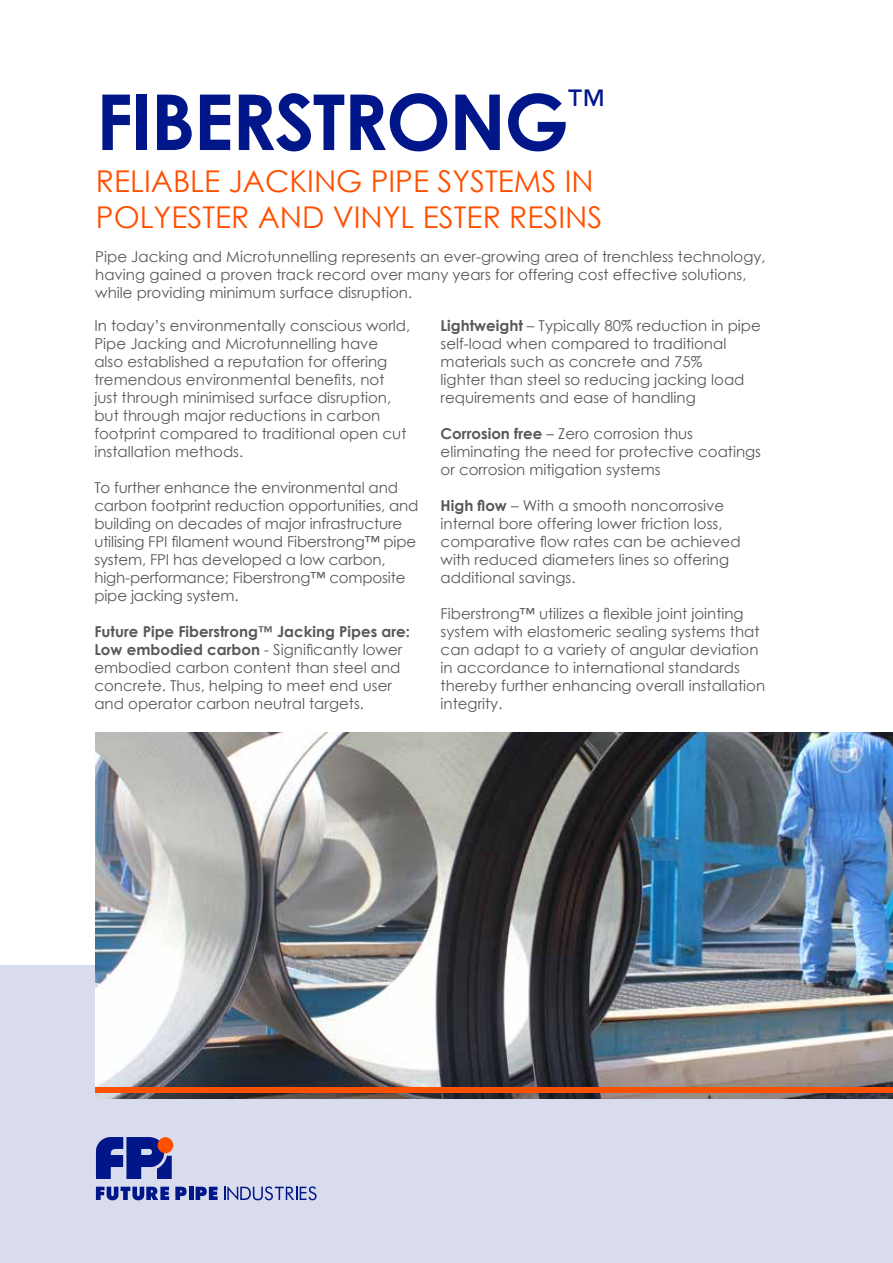
<style>
.page{position:relative;width:893px;height:1263px;background:#fff}
.page>*{position:absolute;margin:0;border:0;box-sizing:border-box;transform-origin:0 0}
.t1{font:700 77.25px "Century Gothic";letter-spacing:-.025em;color:#001689}
.t2{font:30px/36px "Century Gothic";color:#ff5000}
.t3{font:15px/18px "Century Gothic";color:#58595b}
.s1{font-weight:700}
</style>
<div class="page">
<div style="left:0;top:965px;width:893px;height:298px;background:#d9dced"></div>
<img style="left:96px;top:733px;width:797px;height:365px">
<svg style="left:224px;top:1186px;width:93px;height:14px"></svg>
<svg style="left:96px;top:1187px;width:73px;height:13px"></svg>
<svg style="left:175px;top:1187px;width:12px;height:13px"></svg>
<hr style="left:189px;top:1187px;width:4px;height:13px;background:#001689">
<svg style="left:196px;top:1187px;width:22px;height:13px"></svg>
<svg style="left:96px;top:1137px;width:76px;height:42px"></svg>
<div style="left:158px;top:1137px;width:15px;height:16px;background:#ff5000;border-radius:50%"></div>
<div style="left:96px;top:1087px;width:797px;height:5px;background:#ff5000"></div>
<h1 class="t1" style="left:96px;top:63px;width:510px">FIBERSTRONG<sup>™</sup></h1>
<h2 class="t2" style="left:96px;top:163px;width:505px">Reliable Jacking Pipe Systems in<br>Polyester and Vinyl Ester Resins</h2>
<p class="t3" style="left:95px;top:247px;width:672px">Pipe Jacking and Microtunnelling represents an ever-growing area of trenchless technology, having gained a proven track record over many years for offering cost effective solutions, while providing minimum surface disruption.</p>
<p class="t3" style="left:94px;top:317px;width:317px">In today’s environmentally conscious world, Pipe Jacking and Microtunnelling have also established a reputation for offering tremendous environmental benefits, not just through minimised surface disruption, but through major reductions in carbon footprint compared to traditional open cut installation methods.</p>
<p class="t3" style="left:94px;top:479px;width:325px">To further enhance the environmental and carbon footprint reduction opportunities, and building on decades of major infrastructure utilising FPI filament wound Fiberstrong™ pipe system, FPI has developed a low carbon, high-performance; Fiberstrong™ composite pipe jacking system.</p>
<p class="t3" style="left:94px;top:623px;width:317px"><span class="s1">Future Pipe Fiberstrong™ Jacking Pipes are:<br>Low embodied carbon</span> - Significantly lower embodied carbon content than steel and concrete. Thus, helping to meet end user and operator carbon neutral targets.</p>
<p class="t3" style="left:441px;top:317px;width:322px"><span class="s1">Lightweight</span> – Typically 80% reduction in pipe self-load when compared to traditional materials such as concrete and 75%<br>lighter than steel so reducing jacking load requirements and ease of handling</p>
<p class="t3" style="left:441px;top:425px;width:322px"><span class="s1">Corrosion free</span> – Zero corrosion thus eliminating the need for protective coatings or corrosion mitigation systems</p>
<p class="t3" style="left:441px;top:497px;width:301px"><span class="s1">High flow</span> – With a smooth noncorrosive internal bore offering lower friction loss, comparative flow rates can be achieved with reduced diameters lines so offering additional savings.</p>
<p class="t3" style="left:441px;top:605px;width:326px">Fiberstrong™ utilizes a flexible joint jointing system with elastomeric sealing systems that can adapt to a variety of angular deviation in accordance to international standards thereby further enhancing overall installation integrity.</p>
</div>
